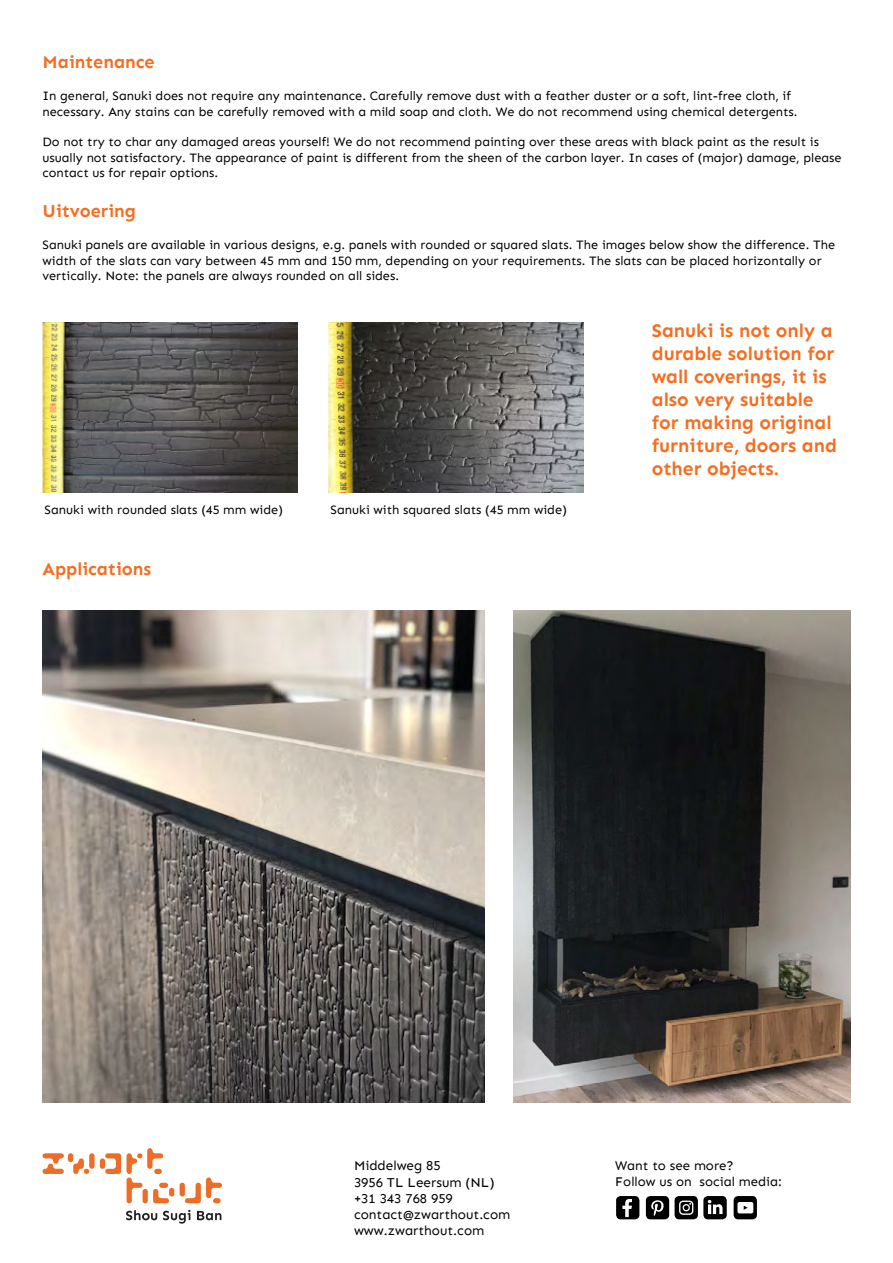
<style>
.page{position:relative;width:893px;height:1263px;background:#fff}
.page>*{position:absolute;margin:0;border:0;box-sizing:border-box;transform-origin:0 0}
.t1{font:700 19.05px/23px "Sen";color:#f36e20}
.t2{font:700 18px "Sen";color:#f36e20}
.t3{font:13.5px/16.2px "Sen";color:#000}
.t4{font:13.2px/15.9px "Sen";color:#000}
.t5{font:12.75px/15.3px "Sen";color:#000}
</style>
<div class="page">
<img style="left:43px;top:610px;width:442px;height:492px">
<img style="left:513px;top:610px;width:337px;height:492px">
<svg style="left:43px;top:1153px;width:78px;height:21px"></svg>
<svg style="left:180px;top:1177px;width:42px;height:26px"></svg>
<svg style="left:127px;top:1148px;width:47px;height:55px"></svg>
<svg style="left:126px;top:1210px;width:95px;height:14px"></svg>
<div style="left:616px;top:1196px;width:23px;height:23px;background:#000;border-radius:4px"></div>
<svg style="left:622px;top:1199px;width:10px;height:18px"></svg>
<div style="left:646px;top:1196px;width:23px;height:23px;background:#000;border-radius:4px"></div>
<svg style="left:651px;top:1200px;width:13px;height:16px"></svg>
<div style="left:675px;top:1196px;width:23px;height:23px;background:#000;border-radius:4px"></div>
<svg style="left:679px;top:1200px;width:14px;height:15px"></svg>
<div style="left:703px;top:1196px;width:24px;height:23px;background:#000;border-radius:4px"></div>
<svg style="left:708px;top:1200px;width:14px;height:14px"></svg>
<div style="left:734px;top:1196px;width:23px;height:23px;background:#000;border-radius:4px"></div>
<div style="left:737px;top:1202px;width:16px;height:11px;background:#fff;border-radius:2px"></div>
<img style="left:43px;top:322px;width:255px;height:171px">
<img style="left:328px;top:322px;width:256px;height:171px">
<h2 class="t2" style="left:43px;top:52px;width:114px">Maintenance</h2>
<p class="t5" style="left:42px;top:88px;width:757px">In general, Sanuki does not require any maintenance. Carefully remove dust with a feather duster or a soft, lint-free cloth, if necessary. Any stains can be carefully removed with a mild soap and cloth. We do not recommend using chemical detergents.</p>
<p class="t5" style="left:42px;top:134px;width:801px">Do not try to char any damaged areas yourself! We do not recommend painting over these areas with black paint as the result is usually not satisfactory. The appearance of paint is different from the sheen of the carbon layer. In cases of (major) damage, please contact us for repair options.</p>
<h2 class="t2" style="left:43px;top:200px;width:95px">Uitvoering</h2>
<p class="t5" style="left:43px;top:237px;width:794px">Sanuki panels are available in various designs, e.g. panels with rounded or squared slats. The images below show the difference. The width of the slats can vary between 45 mm and 150 mm, depending on your requirements. The slats can be placed horizontally or vertically. Note: the panels are always rounded on all sides.</p>
<p class="t5" style="left:45px;top:502px;width:240px">Sanuki with rounded slats (45 mm wide)</p>
<p class="t5" style="left:331px;top:502px;width:238px">Sanuki with squared slats (45 mm wide)</p>
<h2 class="t2" style="left:43px;top:559px;width:110px">Applications</h2>
<h1 class="t1" style="left:652px;top:320px;width:187px">Sanuki is not only a durable solution for wall coverings, it is also very suitable for making original furniture, doors and other objects.</h1>
<p class="t3" style="left:354px;top:1158px;width:158px">Middelweg 85<br>3956 TL Leersum (NL) +31 343 768 959 contact@zwarthout.com www.zwarthout.com</p>
<p class="t4" style="left:615px;top:1158px;width:168px">Want to see more?<br>Follow us on social media:</p>
</div>
